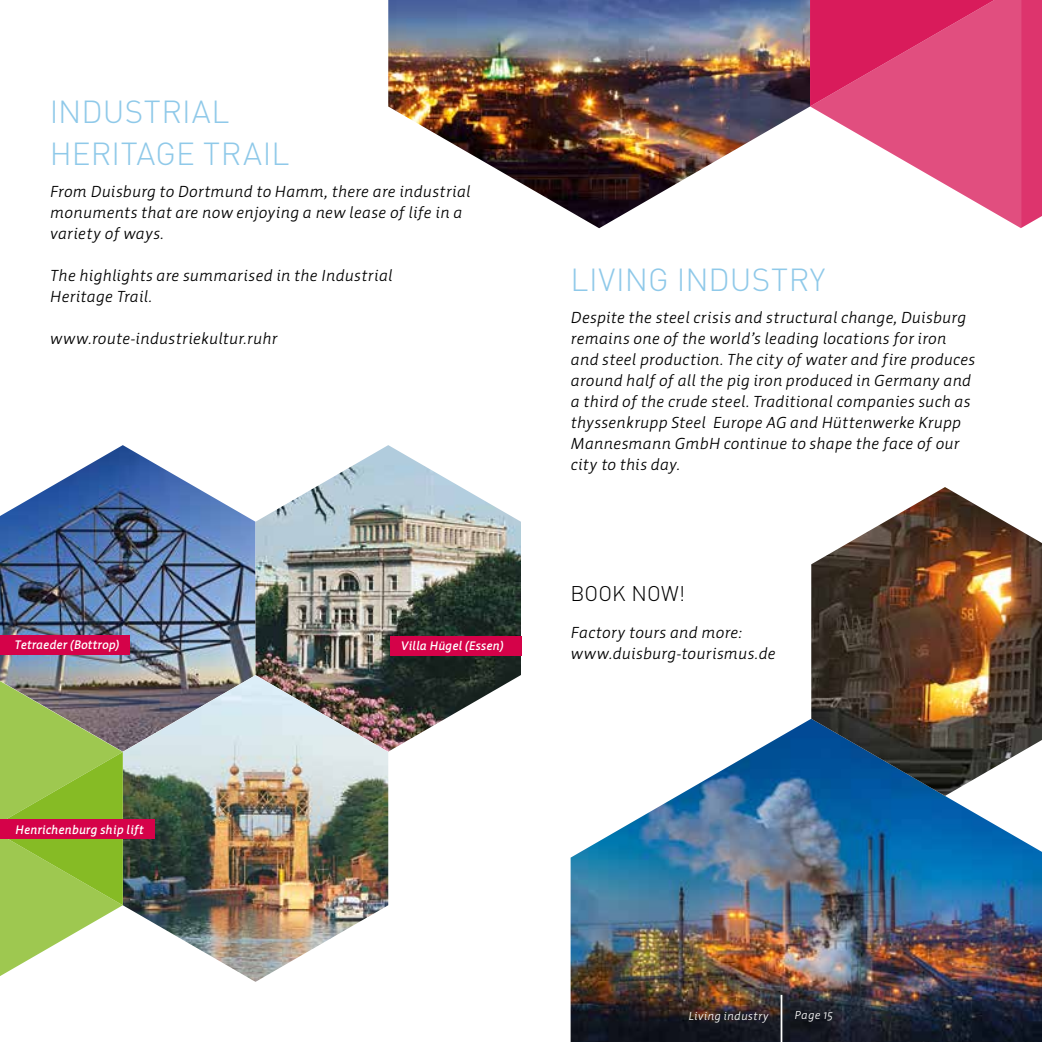
<style>
.page{position:relative;width:1042px;height:1042px;background:#fff}
.page>*{position:absolute;margin:0;border:0;box-sizing:border-box;transform-origin:0 0}
.t1{font:300 31.5px/42px "DINOT";letter-spacing:.005em;color:#8fc9e9}
.t2{font:300 21px "DINOT";letter-spacing:.01em;color:#000}
.t3{font:italic 15.75px/21px "Werk";letter-spacing:-.005em;color:#000}
.t4{font:italic 700 12.25px "Werk";color:#fff}
.t5{font:italic 11.38px "Werk";letter-spacing:.015em;color:#fff}
</style>
<div class="page">
<img style="left:0;top:445px;width:521px;height:306px">
<img style="left:123px;top:675px;width:265px;height:307px">
<svg style="left:0;top:675px;width:123px;height:301px;background:#a0be62"></svg>
<div style="left:0;top:635px;width:129px;height:19px;background:#d50249"></div>
<div style="left:390px;top:636px;width:131px;height:19px;background:#d50249"></div>
<div style="left:0;top:819px;width:154px;height:19px;background:#d50249"></div>
<img style="left:570px;top:719px;width:472px;height:323px">
<img style="left:811px;top:487px;width:231px;height:309px">
<img style="left:388px;top:0;width:422px;height:228px">
<svg style="left:810px;top:0;width:232px;height:228px"></svg>
<hr style="left:780px;top:995px;width:2px;height:47px;background:#fff">
<h1 class="t1" style="left:50px;top:89px;width:241px">INDUSTRIAL<br>HERITAGE TRAIL</h1>
<p class="t3" style="left:50px;top:181px;width:422px">From Duisburg to Dortmund to Hamm, there are industrial monuments that are now enjoying a new lease of life in a variety of ways.</p>
<p class="t3" style="left:50px;top:265px;width:344px">The highlights are summarised in the Industrial<br>Heritage Trail.</p>
<p class="t3" style="left:50px;top:328px;width:229px">www.route-industriekultur.ruhr</p>
<p class="t4" style="left:14px;top:638px;width:106px">Tetraeder (Bottrop)</p>
<p class="t4" style="left:400px;top:639px;width:104px">Villa Hügel (Essen)</p>
<p class="t4" style="left:15px;top:822px;width:130px">Henrichenburg ship lift</p>
<h1 class="t1" style="left:570px;top:257px;width:257px">LIVING INDUSTRY</h1>
<p class="t3" style="left:570px;top:307px;width:406px">Despite the steel crisis and structural change, Duisburg remains one of the world’s leading locations for iron and steel production. The city of water and fire produces around half of all the pig iron produced in Germany and a third of the crude steel. Traditional companies such as thyssenkrupp Steel Europe AG and Hüttenwerke Krupp Mannesmann GmbH continue to shape the face of our city to this day.</p>
<h2 class="t2" style="left:570px;top:577px;width:116px">BOOK NOW!</h2>
<p class="t3" style="left:570px;top:622px;width:207px">Factory tours and more: www.duisburg-tourismus.de</p>
<p class="t5" style="left:688px;top:1009px;width:82px">Living industry</p>
<p class="t5" style="left:794px;top:1008px;width:40px">Page 15</p>
</div>
